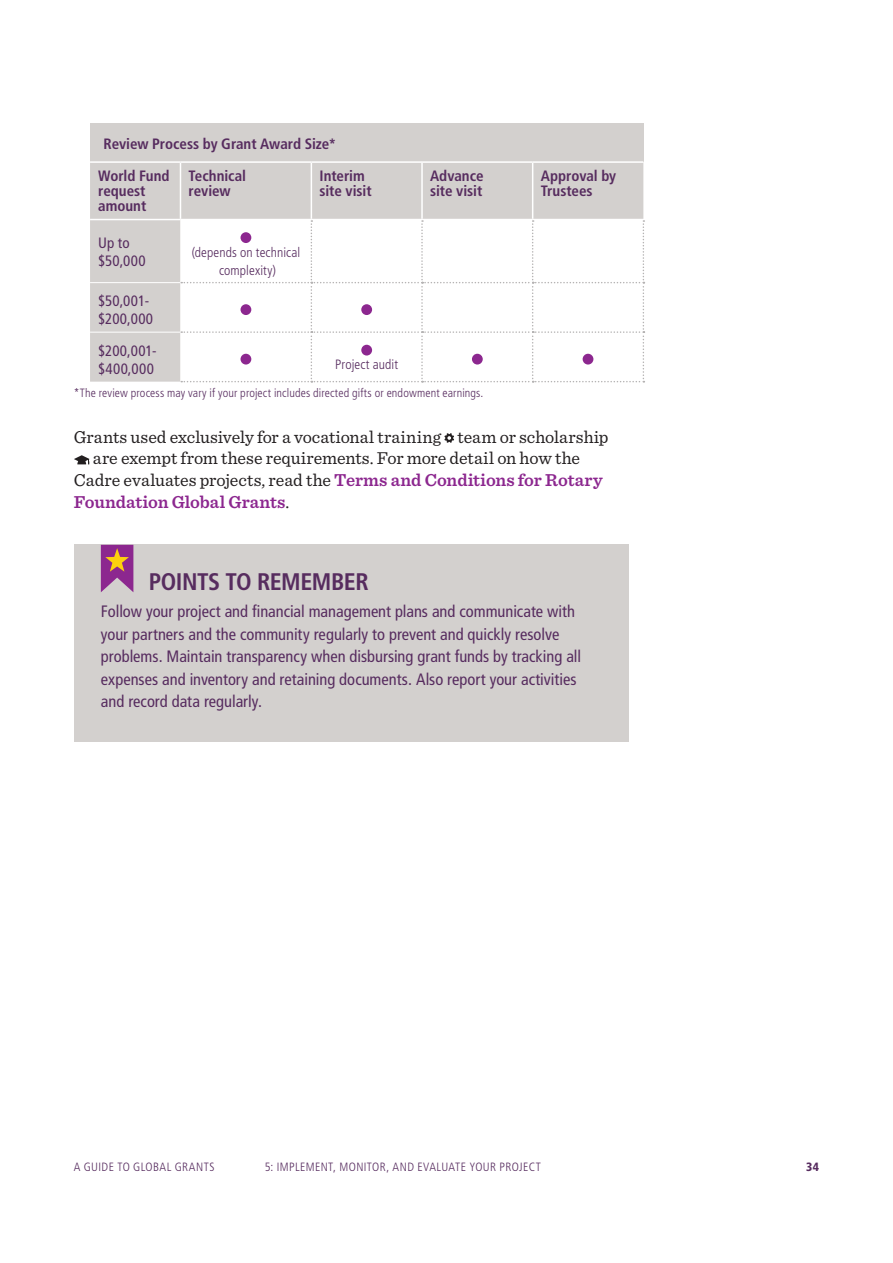
<style>
.page{position:relative;width:893px;height:1263px;background:#fff}
.page>*{position:absolute;margin:0;border:0;box-sizing:border-box;transform-origin:0 0}
.H2_break{font:700 condensed 24px "Frutiger LT Std";letter-spacing:-.02em;color:#572c5f}
.Body{font:18px "Sentinel";letter-spacing:-.005em;color:#231f20}
.Body-2{font:600 18px "Sentinel";letter-spacing:-.005em;color:#8c278f}
.Body_in_box{font:condensed 16.5px/22.5px "Frutiger LT Std";color:#572c5f}
.Table_head{font:700 condensed 15px/15px "Frutiger LT Std";letter-spacing:-.005em;color:#572c5f}
.Table_body{font:condensed 15px/18px "Frutiger LT Std";letter-spacing:.025em;color:#572c5f}
.Table_body-2{font:300 condensed 13.5px "Frutiger LT Std";letter-spacing:.005em;color:#572c5f}
.Table_footnotes{font:300 condensed 12px "Frutiger LT Std";letter-spacing:.015em;color:#572c5f}
.Table_footnotes-2{font:300 condensed 12px "Frutiger LT Std";letter-spacing:.035em;color:#572c5f}
.t1{font:900 condensed 12px "Frutiger LT Std";color:#572c5f}
.s1{font-weight:600;color:#8c278f}
.s2{font-weight:400;color:#231f20}
</style>
<div class="page">
<div style="left:74px;top:544px;width:554px;height:198px;background:#d3d0ce"></div>
<svg style="left:101px;top:545px;width:32px;height:47px;background:#a55687"></svg>
<div style="left:90px;top:124px;width:553px;height:38px;background:#d3d0ce"></div>
<div style="left:90px;top:163px;width:553px;height:219px;background:#d3d0ce"></div>
<hr style="left:90px;top:282px;width:90px;height:1px;background:#fff">
<hr style="left:90px;top:332px;width:90px;height:1px;background:#fff">
<hr style="left:90px;top:161px;width:90px;height:2px;background:#fff">
<hr style="left:180px;top:161px;width:131px;height:2px;background:#fff">
<hr style="left:311px;top:161px;width:111px;height:2px;background:#fff">
<hr style="left:422px;top:161px;width:111px;height:2px;background:#fff">
<hr style="left:533px;top:161px;width:110px;height:2px;background:#fff">
<hr style="left:311px;top:163px;width:1px;height:56px;background:#fff">
<hr style="left:421px;top:163px;width:2px;height:56px;background:#fff">
<hr style="left:532px;top:163px;width:1px;height:56px;background:#fff">
<hr style="left:90px;top:219px;width:90px;height:1px;background:#fff">
<hr style="left:180px;top:219px;width:131px;height:1px;background:#fff">
<hr style="left:311px;top:219px;width:111px;height:1px;background:#fff">
<hr style="left:422px;top:219px;width:111px;height:1px;background:#fff">
<hr style="left:533px;top:219px;width:111px;height:1px;background:#fff">
<hr style="left:180px;top:163px;width:1px;height:56px;background:#fff">
<svg style="left:181px;top:220px;width:463px;height:162px"></svg>
<div style="left:241px;top:232px;width:10px;height:11px;background:#8c278f;border-radius:50%"></div>
<div style="left:241px;top:304px;width:10px;height:11px;background:#8c278f;border-radius:50%"></div>
<div style="left:361px;top:304px;width:11px;height:11px;background:#8c278f;border-radius:50%"></div>
<div style="left:241px;top:354px;width:10px;height:11px;background:#8c278f;border-radius:50%"></div>
<div style="left:361px;top:345px;width:11px;height:11px;background:#8c278f;border-radius:50%"></div>
<div style="left:472px;top:354px;width:11px;height:11px;background:#8c278f;border-radius:50%"></div>
<div style="left:583px;top:354px;width:10px;height:11px;background:#8c278f;border-radius:50%"></div>
<svg style="left:444px;top:433px;width:10px;height:10px"></svg>
<svg style="left:74px;top:455px;width:16px;height:9px"></svg>
<p class="Table_head" style="left:104px;top:136px;width:234px">Review Process by Grant Award Size*</p>
<p class="Table_head" style="left:98px;top:169px;width:73px">World Fund request amount</p>
<p class="Table_head" style="left:189px;top:169px;width:59px">Technical review</p>
<p class="Table_head" style="left:319px;top:169px;width:54px">Interim site visit</p>
<p class="Table_head" style="left:430px;top:169px;width:55px">Advance site visit</p>
<p class="Table_head" style="left:541px;top:169px;width:77px">Approval by<br>Trustees</p>
<p class="Table_body" style="left:98px;top:233px;width:49px">Up to $50,000</p>
<p class="Table_body-2" style="left:192px;top:244px;width:110px">(depends on technical</p>
<p class="Table_body-2" style="left:219px;top:262px;width:58px">complexity)</p>
<p class="Table_body" style="left:98px;top:292px;width:56px">$50,001- $200,000</p>
<p class="Table_body" style="left:98px;top:341px;width:60px">$200,001- $400,000</p>
<p class="Table_body-2" style="left:335px;top:357px;width:64px">Project audit</p>
<p class="Table_footnotes" style="left:74px;top:386px;width:411px">*The review process may vary if your project includes directed gifts or endowment earnings.</p>
<p class="Body" style="left:74px;top:423px;width:536px">Grants used exclusively for a vocational training team or scholarship</p>
<p class="Body" style="left:93px;top:445px;width:489px">are exempt from these requirements. For more detail on how the</p>
<p class="Body" style="left:74px;top:466px;width:530px">Cadre evaluates projects, read the <span class="s1">Terms and Conditions for Rotary</span></p>
<p class="Body-2" style="left:74px;top:488px;width:217px">Foundation Global Grants<span class="s2">.</span></p>
<p class="H2_break" style="left:149px;top:567px;width:221px">POINTS TO REMEMBER</p>
<p class="Body_in_box" style="left:101px;top:601px;width:482px">Follow your project and financial management plans and communicate with your partners and the community regularly to prevent and quickly resolve problems. Maintain transparency when disbursing grant funds by tracking all expenses and inventory and retaining documents. Also report your activities and record data regularly.</p>
<p class="Table_footnotes-2" style="left:74px;top:1160px;width:142px">A GUIDE TO GLOBAL GRANTS</p>
<p class="Table_footnotes-2" style="left:265px;top:1160px;width:278px">5: IMPLEMENT, MONITOR, AND EVALUATE YOUR PROJECT</p>
<p class="t1" style="left:806px;top:1159px;width:14px">34</p>
</div>
